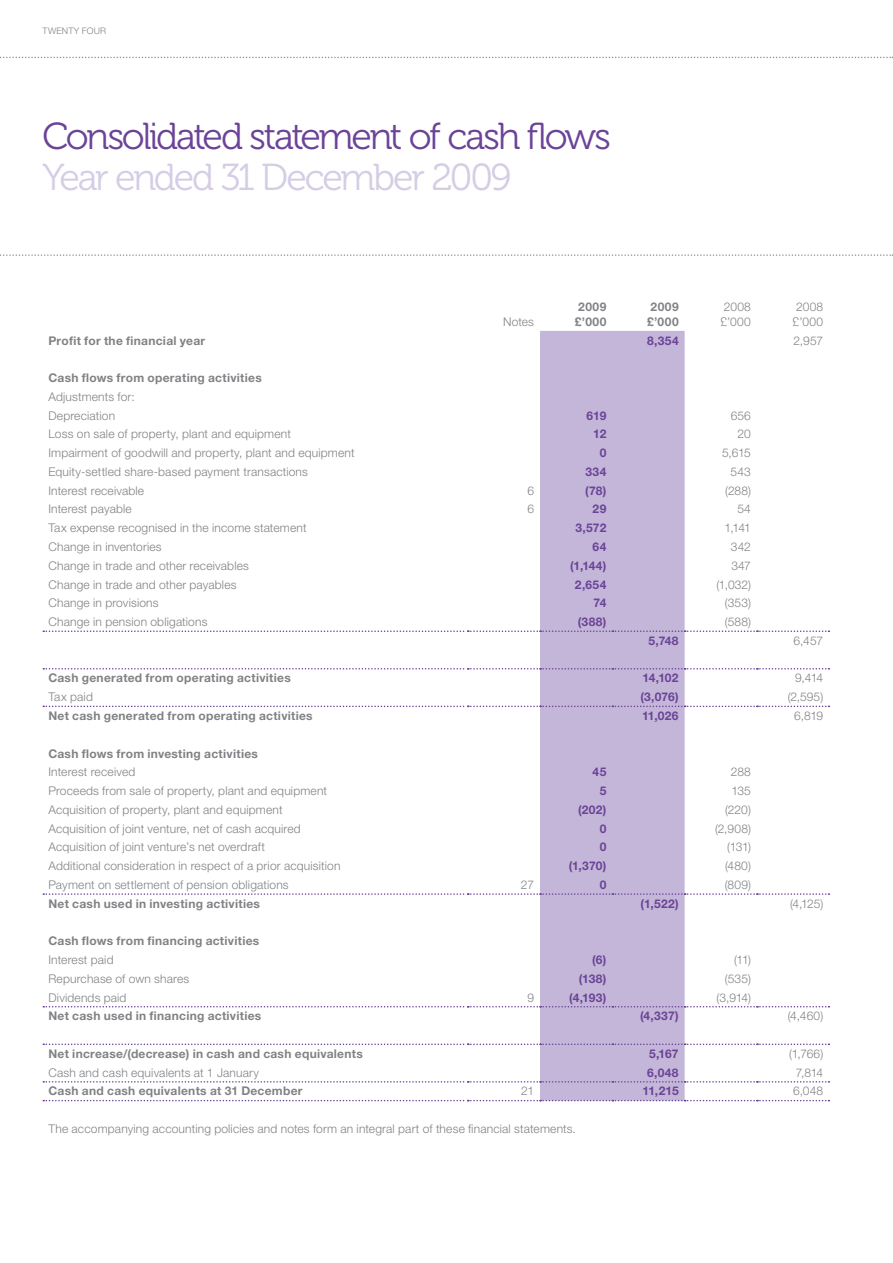
<style>
.page{position:relative;width:893px;height:1263px;background:#fff}
.page>*{position:absolute;margin:0;border:0;box-sizing:border-box;transform-origin:0 0}
.t1{font:37.5px "Museo 300";letter-spacing:-.06em;color:#6b4397}
.t2{font:37.5px "Museo 300";letter-spacing:-.06em;color:#d5cde5}
.t3{font:300 12px/14.4px "Helvetica Neue LT Std";letter-spacing:.015em;color:#808285}
.t4{font:700 12px/14.4px "Helvetica Neue LT Std";letter-spacing:.025em;color:#808285}
.t5{font:700 12px "Helvetica Neue LT Std";letter-spacing:.02em;color:#6b4397}
.t6{font:300 9px "Helvetica Neue LT Std";letter-spacing:.025em;color:#808285}
</style>
<div class="page">
<svg style="left:0;top:254px;width:893px;height:2px"></svg>
<svg style="left:0;top:57px;width:893px;height:1px"></svg>
<div style="left:540px;top:331px;width:145px;height:769px;background:#c3b6d8"></div>
<svg style="left:43px;top:1081px;width:786px;height:1px"></svg>
<svg style="left:43px;top:630px;width:786px;height:2px"></svg>
<svg style="left:43px;top:668px;width:786px;height:1px"></svg>
<svg style="left:43px;top:706px;width:786px;height:1px"></svg>
<svg style="left:43px;top:893px;width:786px;height:2px"></svg>
<svg style="left:43px;top:1006px;width:786px;height:1px"></svg>
<svg style="left:43px;top:1043px;width:786px;height:2px"></svg>
<svg style="left:43px;top:1100px;width:786px;height:1px"></svg>
<p class="t6" style="left:43px;top:25px;width:62px">twenty four</p>
<h1 class="t1" style="left:43px;top:116px;width:570px">Consolidated statement of cash flows</h1>
<h1 class="t2" style="left:43px;top:157px;width:470px">Year ended 31 December 2009</h1>
<p class="t3" style="left:503px;top:314px;width:33px">Notes</p>
<p class="t4" style="left:575px;top:300px;width:33px">2009 £’000</p>
<p class="t4" style="left:647px;top:300px;width:33px">2009 £’000</p>
<p class="t3" style="left:720px;top:300px;width:32px">2008 £’000</p>
<p class="t3" style="left:793px;top:300px;width:32px">2008 £’000</p>
<p class="t4" style="left:48px;top:333px;width:158px">Profit for the financial year</p>
<p class="t5" style="left:647px;top:333px;width:33px">8,354</p>
<p class="t3" style="left:794px;top:333px;width:31px">2,957</p>
<p class="t4" style="left:48px;top:370px;width:215px">Cash flows from operating activities</p>
<p class="t3" style="left:48px;top:387px;width:88px;line-height:18.8px">Adjustments for:<br>Depreciation</p>
<p class="t5" style="left:586px;top:408px;width:21px">619</p>
<p class="t3" style="left:731px;top:408px;width:22px">656</p>
<p class="t3" style="left:48px;top:427px;width:244px">Loss on sale of property, plant and equipment</p>
<p class="t5" style="left:593px;top:427px;width:15px">12</p>
<p class="t3" style="left:738px;top:427px;width:15px">20</p>
<p class="t3" style="left:48px;top:445px;width:308px">Impairment of goodwill and property, plant and equipment</p>
<p class="t5" style="left:600px;top:445px;width:8px">0</p>
<p class="t3" style="left:722px;top:445px;width:30px">5,615</p>
<p class="t3" style="left:48px;top:464px;width:261px">Equity-settled share-based payment transactions</p>
<p class="t5" style="left:585px;top:464px;width:22px">334</p>
<p class="t3" style="left:731px;top:464px;width:22px">543</p>
<p class="t3" style="left:48px;top:483px;width:97px">Interest receivable</p>
<p class="t3" style="left:527px;top:483px;width:8px">6</p>
<p class="t5" style="left:585px;top:483px;width:23px">(78)</p>
<p class="t3" style="left:725px;top:483px;width:27px">(288)</p>
<p class="t3" style="left:48px;top:502px;width:85px">Interest payable</p>
<p class="t3" style="left:527px;top:502px;width:8px">6</p>
<p class="t5" style="left:593px;top:502px;width:15px">29</p>
<p class="t3" style="left:737px;top:502px;width:15px">54</p>
<p class="t3" style="left:48px;top:520px;width:260px">Tax expense recognised in the income statement</p>
<p class="t5" style="left:575px;top:520px;width:32px">3,572</p>
<p class="t3" style="left:724px;top:520px;width:28px">1,141</p>
<p class="t3" style="left:48px;top:539px;width:115px">Change in inventories</p>
<p class="t5" style="left:593px;top:539px;width:15px">64</p>
<p class="t3" style="left:731px;top:539px;width:21px">342</p>
<p class="t3" style="left:48px;top:558px;width:202px">Change in trade and other receivables</p>
<p class="t5" style="left:570px;top:558px;width:38px">(1,144)</p>
<p class="t3" style="left:731px;top:558px;width:21px">347</p>
<p class="t3" style="left:48px;top:577px;width:190px">Change in trade and other payables</p>
<p class="t5" style="left:575px;top:577px;width:33px">2,654</p>
<p class="t3" style="left:716px;top:577px;width:36px">(1,032)</p>
<p class="t3" style="left:48px;top:596px;width:112px">Change in provisions</p>
<p class="t5" style="left:594px;top:596px;width:14px">74</p>
<p class="t3" style="left:725px;top:596px;width:28px">(353)</p>
<p class="t3" style="left:48px;top:614px;width:161px">Change in pension obligations</p>
<p class="t5" style="left:578px;top:614px;width:30px">(388)</p>
<p class="t3" style="left:725px;top:614px;width:28px">(588)</p>
<p class="t5" style="left:649px;top:633px;width:32px">5,748</p>
<p class="t3" style="left:793px;top:633px;width:31px">6,457</p>
<p class="t4" style="left:48px;top:671px;width:244px">Cash generated from operating activities</p>
<p class="t5" style="left:643px;top:671px;width:38px">14,102</p>
<p class="t3" style="left:795px;top:671px;width:30px">9,414</p>
<p class="t3" style="left:48px;top:689px;width:46px">Tax paid</p>
<p class="t5" style="left:640px;top:689px;width:40px">(3,076)</p>
<p class="t3" style="left:788px;top:689px;width:37px">(2,595)</p>
<p class="t4" style="left:48px;top:708px;width:266px">Net cash generated from operating activities</p>
<p class="t5" style="left:642px;top:708px;width:38px">11,026</p>
<p class="t3" style="left:794px;top:708px;width:31px">6,819</p>
<p class="t4" style="left:48px;top:746px;width:211px">Cash flows from investing activities</p>
<p class="t3" style="left:48px;top:764px;width:88px">Interest received</p>
<p class="t5" style="left:593px;top:764px;width:15px">45</p>
<p class="t3" style="left:731px;top:764px;width:22px">288</p>
<p class="t3" style="left:48px;top:783px;width:280px">Proceeds from sale of property, plant and equipment</p>
<p class="t5" style="left:600px;top:783px;width:8px">5</p>
<p class="t3" style="left:731px;top:783px;width:21px">135</p>
<p class="t3" style="left:48px;top:802px;width:236px">Acquisition of property, plant and equipment</p>
<p class="t5" style="left:578px;top:802px;width:30px">(202)</p>
<p class="t3" style="left:725px;top:802px;width:27px">(220)</p>
<p class="t3" style="left:48px;top:821px;width:254px">Acquisition of joint venture, net of cash acquired</p>
<p class="t5" style="left:600px;top:821px;width:8px">0</p>
<p class="t3" style="left:715px;top:821px;width:37px">(2,908)</p>
<p class="t3" style="left:48px;top:840px;width:218px">Acquisition of joint venture’s net overdraft</p>
<p class="t5" style="left:600px;top:840px;width:8px">0</p>
<p class="t3" style="left:727px;top:840px;width:25px">(131)</p>
<p class="t3" style="left:48px;top:858px;width:293px">Additional consideration in respect of a prior acquisition</p>
<p class="t5" style="left:569px;top:858px;width:39px">(1,370)</p>
<p class="t3" style="left:725px;top:858px;width:27px">(480)</p>
<p class="t3" style="left:48px;top:877px;width:242px">Payment on settlement of pension obligations</p>
<p class="t3" style="left:521px;top:877px;width:15px">27</p>
<p class="t5" style="left:600px;top:877px;width:8px">0</p>
<p class="t3" style="left:725px;top:877px;width:28px">(809)</p>
<p class="t4" style="left:48px;top:896px;width:213px">Net cash used in investing activities</p>
<p class="t5" style="left:641px;top:896px;width:40px">(1,522)</p>
<p class="t3" style="left:790px;top:896px;width:35px">(4,125)</p>
<p class="t4" style="left:48px;top:933px;width:212px">Cash flows from financing activities</p>
<p class="t3" style="left:48px;top:952px;width:67px">Interest paid</p>
<p class="t5" style="left:592px;top:952px;width:16px">(6)</p>
<p class="t3" style="left:734px;top:952px;width:18px">(11)</p>
<p class="t3" style="left:48px;top:971px;width:142px">Repurchase of own shares</p>
<p class="t5" style="left:579px;top:971px;width:29px">(138)</p>
<p class="t3" style="left:725px;top:971px;width:28px">(535)</p>
<p class="t3" style="left:48px;top:990px;width:80px">Dividends paid</p>
<p class="t3" style="left:527px;top:990px;width:8px">9</p>
<p class="t5" style="left:569px;top:990px;width:39px">(4,193)</p>
<p class="t3" style="left:716px;top:990px;width:36px">(3,914)</p>
<p class="t4" style="left:48px;top:1008px;width:214px">Net cash used in financing activities</p>
<p class="t5" style="left:640px;top:1008px;width:40px">(4,337)</p>
<p class="t3" style="left:788px;top:1008px;width:37px">(4,460)</p>
<p class="t4" style="left:48px;top:1046px;width:316px">Net increase/(decrease) in cash and cash equivalents</p>
<p class="t5" style="left:649px;top:1046px;width:31px">5,167</p>
<p class="t3" style="left:789px;top:1046px;width:36px">(1,766)</p>
<p class="t3" style="left:48px;top:1065px;width:212px">Cash and cash equivalents at 1 January</p>
<p class="t5" style="left:647px;top:1065px;width:33px">6,048</p>
<p class="t3" style="left:796px;top:1065px;width:29px">7,814</p>
<p class="t4" style="left:48px;top:1084px;width:256px">Cash and cash equivalents at 31 December</p>
<p class="t3" style="left:521px;top:1084px;width:15px">21</p>
<p class="t5" style="left:643px;top:1084px;width:38px">11,215</p>
<p class="t3" style="left:793px;top:1084px;width:32px">6,048</p>
<p class="t3" style="left:48px;top:1121px;width:529px">The accompanying accounting policies and notes form an integral part of these financial statements.</p>
</div>
